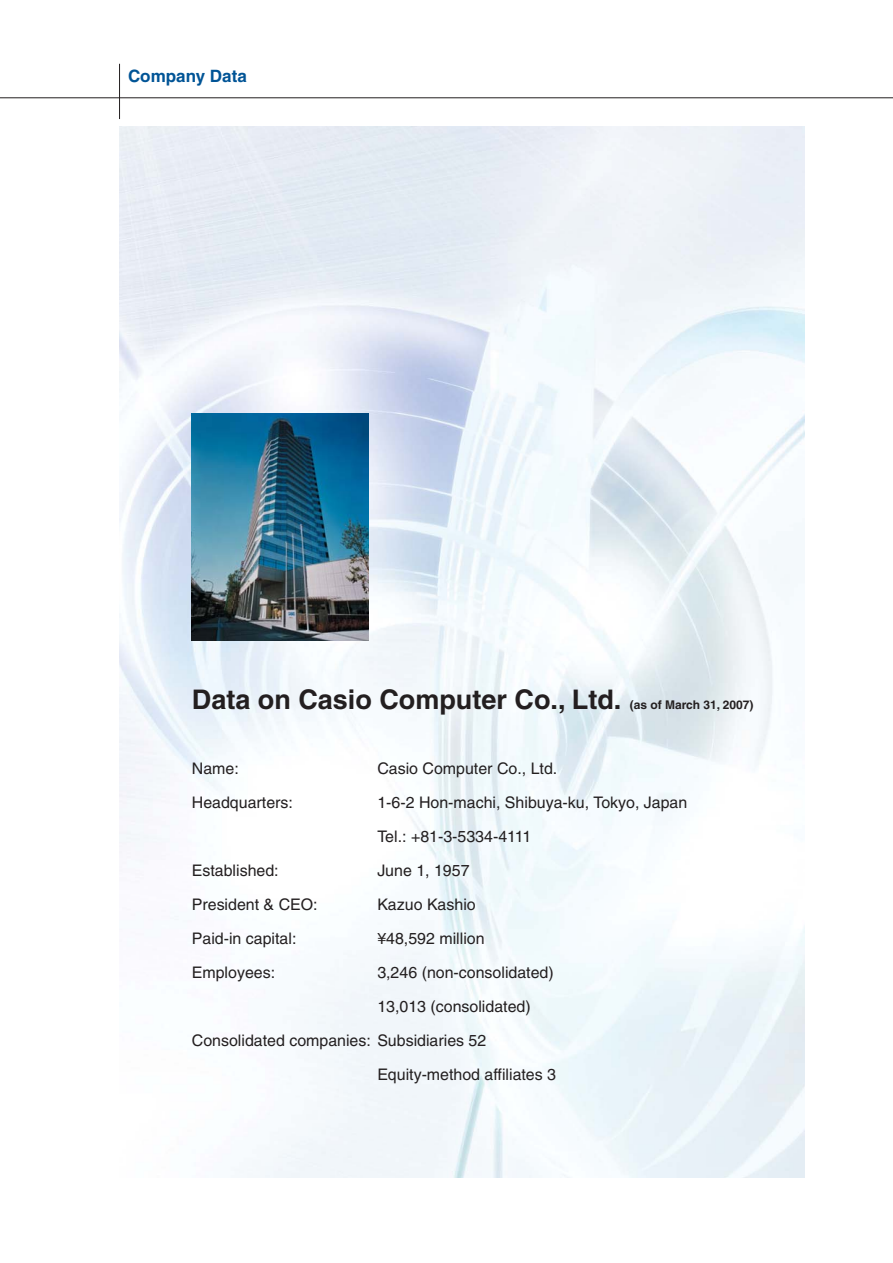
<style>
.page{position:relative;width:893px;height:1263px;background:#fff}
.page>*{position:absolute;margin:0;border:0;box-sizing:border-box;transform-origin:0 0}
.t1{font:700 27px "Helvetica";color:#231f20}
.t2{font:700 16.95px "Helvetica";color:#005496}
.t3{font:15.9px/34px "Helvetica";color:#231f20}
.t4{font:700 12px "Helvetica";color:#231f20}
</style>
<div class="page">
<img style="left:119px;top:126px;width:685px;height:1052px">
<hr style="left:119px;top:64px;width:1px;height:55px;background:#231f20">
<img style="left:192px;top:413px;width:177px;height:227px">
<hr style="left:0;top:98px;width:892px;height:1px;background:#231f20">
<p class="t2" style="left:128px;top:70px;width:120px">Company Data</p>
<h1 class="t1" style="left:192px;top:690px;width:431px">Data on Casio Computer Co., Ltd.</h1>
<p class="t4" style="left:629px;top:700px;width:125px">(as of March 31, 2007)</p>
<p class="t3" style="left:192px;top:753px;width:48px">Name:</p>
<p class="t3" style="left:377px;top:753px;width:181px">Casio Computer Co., Ltd.</p>
<p class="t3" style="left:192px;top:787px;width:103px">Headquarters:</p>
<p class="t3" style="left:377px;top:787px;width:311px">1-6-2 Hon-machi, Shibuya-ku, Tokyo, Japan<br>Tel.: +81-3-5334-4111</p>
<p class="t3" style="left:192px;top:855px;width:88px">Established:</p>
<p class="t3" style="left:377px;top:855px;width:94px">June 1, 1957</p>
<p class="t3" style="left:192px;top:889px;width:127px">President &amp; CEO:</p>
<p class="t3" style="left:377px;top:889px;width:100px">Kazuo Kashio</p>
<p class="t3" style="left:192px;top:923px;width:106px">Paid-in capital:</p>
<p class="t3" style="left:377px;top:923px;width:109px">¥48,592 million</p>
<p class="t3" style="left:192px;top:957px;width:85px">Employees:</p>
<p class="t3" style="left:377px;top:957px;width:178px">3,246 (non-consolidated)</p>
<p class="t3" style="left:377px;top:991px;width:155px">13,013 (consolidated)</p>
<p class="t3" style="left:192px;top:1025px;width:296px">Consolidated companies: Subsidiaries 52</p>
<p class="t3" style="left:377px;top:1059px;width:180px">Equity-method affiliates 3</p>
</div>
